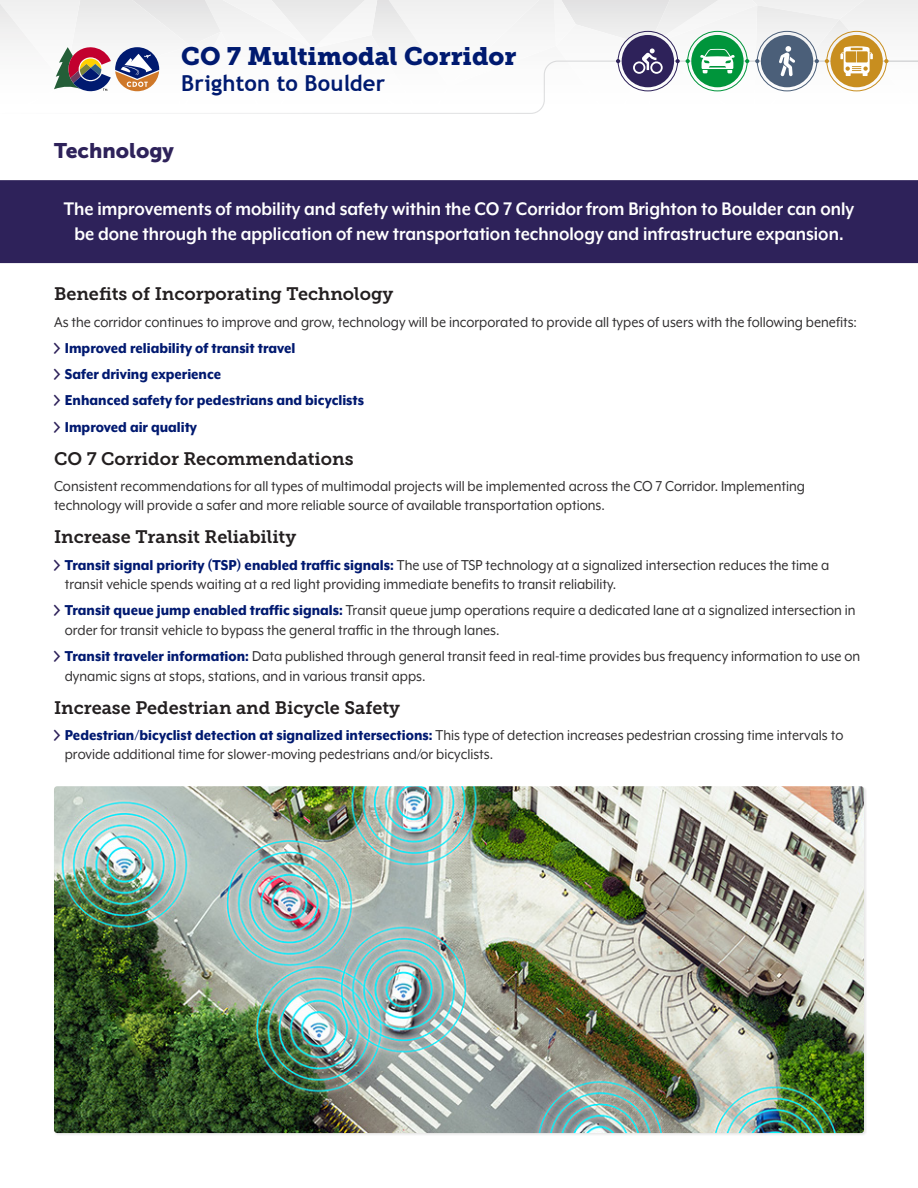
<style>
.page{position:relative;width:918px;height:1188px;background:#fff}
.page>*{position:absolute;margin:0;border:0;box-sizing:border-box;transform-origin:0 0}
.t1{font:25.05px "Museo Slab 900";color:#001a70}
.t2{font:700 22.05px "Trebuchet MS";color:#001a70}
.Body_-_Callout{font:700 21px/25.2px "Mr Eaves XL Mod OT";color:#fff;text-align:center;scale:.91 1}
.t3{font:21px "Museo Sans 900";color:#2e225a}
.t4{font:18px "Museo Slab 700";color:#231f20}
.Body{font:16.5px/19.5px "Mr Eaves XL Mod OT";color:#312f30;scale:.91 1}
.t5{font:800 16.5px "Mr Eaves XL Mod OT";color:#001970;scale:.91 1}
.s1{font-weight:800;color:#001970}
</style>
<div class="page">
<svg style="left:0;top:0;width:918px;height:114px"></svg>
<div style="left:0;top:180px;width:918px;height:83px;background:#2e225a"></div>
<img style="left:54px;top:786px;width:810px;height:347px">
<h1 class="t1" style="left:181px;top:42px;width:337px">CO 7 Multimodal Corridor</h1>
<h2 class="t2" style="left:181px;top:69px;width:205px">Brighton to Boulder</h2>
<h1 class="t3" style="left:54px;top:138px;width:122px">Technology</h1>
<p class="Body_-_Callout" style="left:64px;top:196px;width:870px">The improvements of mobility and safety within the CO 7 Corridor from Brighton to Boulder can only be done through the application of new transportation technology and infrastructure expansion.</p>
<h2 class="t4" style="left:54px;top:284px;width:341px">Benefits of Incorporating Technology</h2>
<p class="Body" style="left:54px;top:312px;width:884px">As the corridor continues to improve and grow, technology will be incorporated to provide all types of users with the following benefits:</p>
<p class="t5" style="left:65px;top:339px;width:255px">Improved reliability of transit travel</p>
<p class="t5" style="left:65px;top:365px;width:173px">Safer driving experience</p>
<p class="t5" style="left:65px;top:391px;width:330px">Enhanced safety for pedestrians and bicyclists</p>
<p class="t5" style="left:65px;top:417px;width:147px">Improved air quality</p>
<h2 class="t4" style="left:54px;top:448px;width:301px">CO 7 Corridor Recommendations</h2>
<p class="Body" style="left:54px;top:476px;width:827px">Consistent recommendations for all types of multimodal projects will be implemented across the CO 7 Corridor. Implementing technology will provide a safer and more reliable source of available transportation options.</p>
<h2 class="t4" style="left:54px;top:527px;width:244px">Increase Transit Reliability</h2>
<p class="Body" style="left:65px;top:555px;width:842px"><span class="s1">Transit signal priority (TSP) enabled traffic signals:</span> The use of TSP technology at a signalized intersection reduces the time a transit vehicle spends waiting at a red light providing immediate benefits to transit reliability.</p>
<p class="Body" style="left:65px;top:601px;width:871px"><span class="s1">Transit queue jump enabled traffic signals:</span> Transit queue jump operations require a dedicated lane at a signalized intersection in order for transit vehicle to bypass the general traffic in the through lanes.</p>
<p class="Body" style="left:65px;top:646px;width:876px"><span class="s1">Transit traveler information:</span> Data published through general transit feed in real-time provides bus frequency information to use on dynamic signs at stops, stations, and in various transit apps.</p>
<h2 class="t4" style="left:54px;top:697px;width:348px">Increase Pedestrian and Bicycle Safety</h2>
<p class="Body" style="left:65px;top:725px;width:857px"><span class="s1">Pedestrian/bicyclist detection at signalized intersections:</span> This type of detection increases pedestrian crossing time intervals to provide additional time for slower-moving pedestrians and/or bicyclists.</p>
</div>
